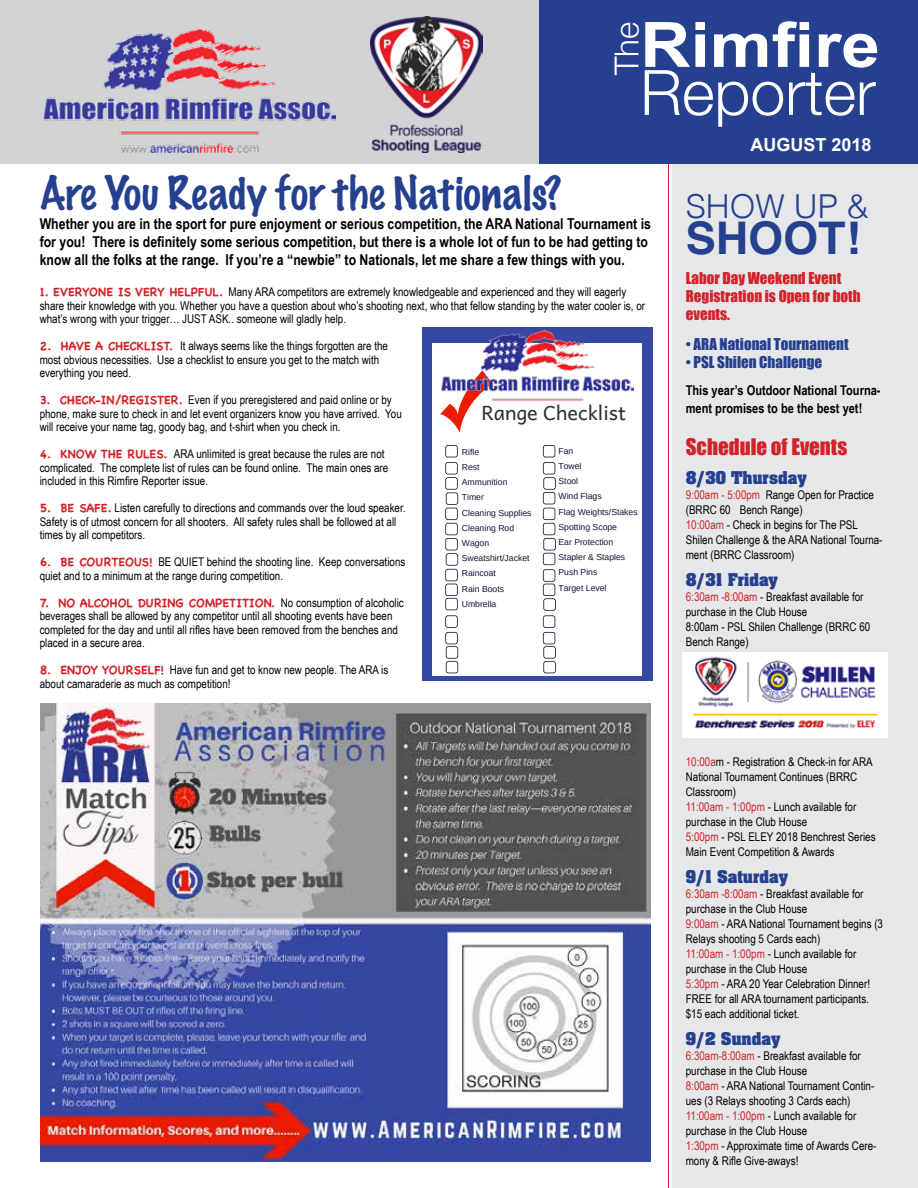
<style>
.page{position:relative;width:918px;height:1188px;background:#fff}
.page>*{position:absolute;margin:0;border:0;box-sizing:border-box;transform-origin:0 0}
.t1{font:300 62.7px "Helvetica Neue";color:#fff}
.t2{font:700 62.7px "Arial";color:#fff;scale:1.11 1}
.t3{font:700 45px "Helvetica";color:#25408f}
.t4{font:100 42px "Marker Felt";letter-spacing:.015em;color:#25408f}
.t5{font:300 33px "Helvetica";color:#25408f}
.t6{font:300 33px "Helvetica Neue";color:#fff}
.t7{font:21px "Impact";color:#d2232a}
.t8{font:19.8px "Andika";color:#302c2d}
.t9{font:700 18px "Arial";color:#fff}
.t10{font:700 15px/18px "Arial Narrow";color:#000}
.t11{font:15px/18px "Impact";color:#d2232a}
.t12{font:700 15px "Aachen";color:#25408f}
.t13{font:15px "Impact";color:#25408f}
.t14{font:700 13.5px/18px "Arial Narrow";color:#000}
.t15{font:12px/15px "Arial Narrow";color:#000}
.t16{font:700 12px "Chalkboard";color:#d2232a}
.t17{font:8.7px/15.1px "Arimo";color:#111734}
.s1{font-family:"Chalkboard";font-weight:700;color:#d2232a}
.s2{font-family:"Arial Narrow";font-weight:400;color:#000}
.s3{color:#d2232a}
</style>
<div class="page">
<div style="left:672px;top:164px;width:246px;height:1024px;background:#e6e7e8"></div>
<div style="left:0;top:0;width:540px;height:164px;background:#d1d3d4"></div>
<img style="left:44px;top:28px;width:291px;height:124px">
<div style="left:540px;top:0;width:378px;height:164px;background:#25408f"></div>
<img style="left:371px;top:17px;width:111px;height:136px">
<img style="left:683px;top:652px;width:204px;height:86px">
<div style="left:422px;top:327px;width:230px;height:354px;background:#3549a4"></div>
<div style="left:432px;top:343px;width:210px;height:333px;background:#fff"></div>
<svg style="left:440px;top:382px;width:33px;height:51px"></svg>
<svg style="left:445px;top:445px;width:13px;height:228px"></svg>
<svg style="left:543px;top:445px;width:13px;height:228px"></svg>
<img style="left:442px;top:330px;width:191px;height:73px">
<img style="left:40px;top:703px;width:611px;height:458px">
<h1 class="t2" style="left:640px;top:4px;width:218px">Rimfire</h1>
<h1 class="t1" style="left:640px;top:42px;width:237px">Reporter</h1>
<h3 class="t6" style="left:600px;top:75px;width:55px;rotate:-90deg">The</h3>
<h3 class="t4" style="left:40px;top:163px;width:523px">Are You Ready for the Nationals?</h3>
<p class="t10" style="left:40px;top:214px;width:613px">Whether you are in the sport for pure enjoyment or serious competition, the ARA National Tournament is for you! There is definitely some serious competition, but there is a whole lot of fun to be had getting to know all the folks at the range. If you’re a “newbie” to Nationals, let me share a few things with you.</p>
<p class="t15" style="left:40px;top:285px;width:607px;line-height:13.5px"><span class="s1">1. EVERYONE IS VERY HELPFUL.</span> Many ARA competitors are extremely knowledgeable and experienced and they will eagerly share their knowledge with you. Whether you have a question about who’s shooting next, who that fellow standing by the water cooler is, or what’s wrong with your trigger… JUST ASK.. someone will gladly help.</p>
<p class="t15" style="left:40px;top:339px;width:350px;line-height:13.5px"><span class="s1">2. HAVE A CHECKLIST.</span> It always seems like the things forgotten are the most obvious necessities. Use a checklist to ensure you get to the match with everything you need.</p>
<p class="t15" style="left:40px;top:393px;width:364px;line-height:13.5px"><span class="s1">3. CHECK-IN/REGISTER.</span> Even if you preregistered and paid online or by phone, make sure to check in and let event organizers know you have arrived. You will receive your name tag, goody bag, and t-shirt when you check in.</p>
<p class="t15" style="left:40px;top:447px;width:350px;line-height:13.5px"><span class="s1">4. KNOW THE RULES.</span> ARA unlimited is great because the rules are not complicated. The complete list of rules can be found online. The main ones are included in this Rimfire Reporter issue.</p>
<p class="t15" style="left:40px;top:501px;width:367px;line-height:13.5px"><span class="s1">5. BE SAFE.</span> Listen carefully to directions and commands over the loud speaker.<br>Safety is of utmost concern for all shooters. All safety rules shall be followed at all times by all competitors.</p>
<p class="t15" style="left:40px;top:555px;width:367px;line-height:13.5px"><span class="s1">6. BE COURTEOUS!</span> BE QUIET behind the shooting line. Keep conversations quiet and to a minimum at the range during competition.</p>
<p class="t16" style="left:40px;top:595px;width:366px">7. NO ALCOHOL DURING COMPETITION. <span class="s2">No consumption of alcoholic</span></p>
<p class="t15" style="left:40px;top:609px;width:360px;line-height:13.5px">beverages shall be allowed by any competitor until all shooting events have been completed for the day and until all rifles have been removed from the benches and placed in a secure area.</p>
<p class="t15" style="left:40px;top:663px;width:350px;line-height:13.5px"><span class="s1">8. ENJOY YOURSELF!</span> Have fun and get to know new people. The ARA is about camaraderie as much as competition!</p>
<h3 class="t8" style="left:481px;top:401px;width:146px">Range Checklist</h3>
<p class="t17" style="left:462px;top:444px;width:71px">Rifle<br>Rest<br>Ammunition<br>Timer<br>Cleaning Supplies<br>Cleaning Rod<br>Wagon<br>Sweatshirt/Jacket<br>Raincoat<br>Rain Boots<br>Umbrella</p>
<p class="t17" style="left:558px;top:443px;width:81px">Fan<br>Towel<br>Stool<br>Wind Flags<br>Flag Weights/Stakes<br>Spotting Scope<br>Ear Protection<br>Stapler &amp; Staples<br>Push Pins<br>Target Level</p>
<h3 class="t9" style="left:751px;top:133px;width:123px">AUGUST 2018</h3>
<h3 class="t5" style="left:686px;top:178px;width:185px">SHOW UP &amp;</h3>
<h2 class="t3" style="left:686px;top:202px;width:177px">SHOOT!</h2>
<p class="t11" style="left:686px;top:269px;width:176px">Labor Day Weekend Event<br>Registration is Open for both events.</p>
<p class="t13" style="left:686px;top:332px;width:164px">• ARA National Tournament</p>
<p class="t13" style="left:686px;top:350px;width:138px">• PSL Shilen Challenge</p>
<p class="t14" style="left:686px;top:381px;width:196px">This year’s Outdoor National Tourna&shy;ment promises to be the best yet!</p>
<h3 class="t7" style="left:686px;top:430px;width:163px">Schedule of Events</h3>
<p class="t12" style="left:686px;top:467px;width:122px">8/30 Thursday</p>
<p class="t15" style="left:686px;top:487px;width:198px"><span class="s3">9:00am - 5:00pm</span> Range Open for Practice (BRRC 60 Bench Range)<br><span class="s3">10:00am</span> - Check in begins for The PSL<br>Shilen Challenge &amp; the ARA National Tourna&shy;ment (BRRC Classroom)</p>
<p class="t12" style="left:686px;top:569px;width:94px">8/31 Friday</p>
<p class="t15" style="left:686px;top:589px;width:186px"><span class="s3">6:30am -8:00am</span> - Breakfast available for purchase in the Club House<br>8:00am - PSL Shilen Challenge (BRRC 60<br>Bench Range)</p>
<p class="t15" style="left:686px;top:754px;width:191px"><span class="s3">10:00a</span>m - Registration &amp; Check-in for ARA<br>National Tournament Continues (BRRC<br>Classroom)<br><span class="s3">11:00am - 1:00pm</span> - Lunch available for purchase in the Club House<br><span class="s3">5:00pm</span> - PSL ELEY 2018 Benchrest Series<br>Main Event Competition &amp; Awards</p>
<p class="t12" style="left:686px;top:866px;width:104px">9/1 Saturday</p>
<p class="t15" style="left:686px;top:886px;width:199px"><span class="s3">6:30am -8:00am</span> - Breakfast available for purchase in the Club House<br><span class="s3">9:00am</span> - ARA National Tournament begins (3<br>Relays shooting 5 Cards each)<br><span class="s3">11:00am - 1:00pm</span> - Lunch available for purchase in the Club House<br><span class="s3">5:30pm</span> - ARA 20 Year Celebration Dinner!<br>FREE for all ARA tournament participants. $15 each additional ticket.</p>
<p class="t12" style="left:686px;top:1028px;width:96px">9/2 Sunday</p>
<p class="t15" style="left:686px;top:1048px;width:192px"><span class="s3">6:30am-8:00am</span> - Breakfast available for purchase in the Club House<br><span class="s3">8:00am</span> - ARA National Tournament Contin&shy;ues (3 Relays shooting 3 Cards each)<br><span class="s3">11:00am - 1:00pm</span> - Lunch available for purchase in the Club House<br><span class="s3">1:30pm</span> - Approximate time of Awards Cere&shy;mony &amp; Rifle Give-aways!</p>
</div>
